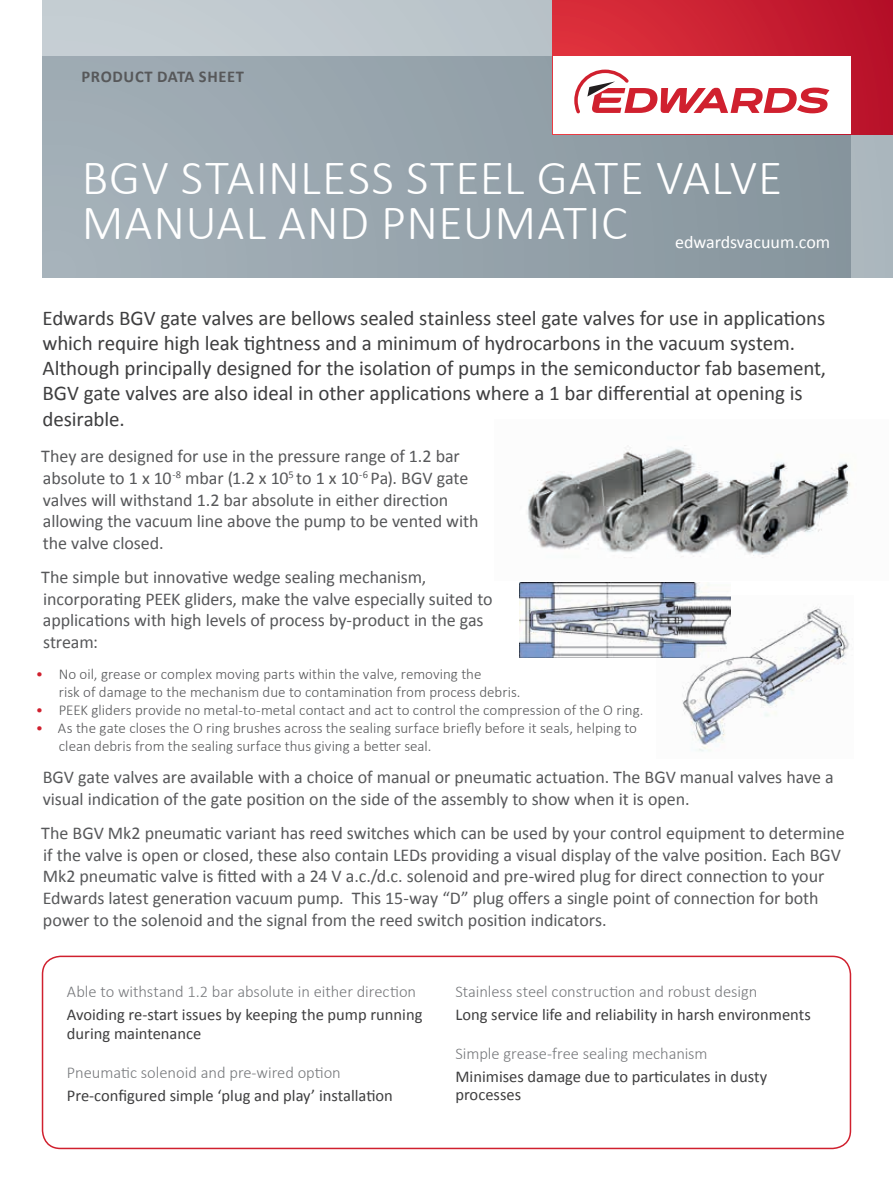
<style>
.page{position:relative;width:893px;height:1191px;background:#fff}
.page>*{position:absolute;margin:0;border:0;box-sizing:border-box;transform-origin:0 0}
.t1{font:300 49.5px/45px "Calibri";letter-spacing:.02em;color:#fff}
.t2{font:21px/25.2px "Calibri";letter-spacing:-.005em;color:#3e3e3f}
.t3{font:18px/21.6px "Calibri";letter-spacing:-.005em;color:#57585a}
.t4{font:18px "Calibri";color:#fff}
.t5{font:16.5px/18.8px "Calibri";color:#3e3e3f}
.t6{font:300 16.5px "Calibri";letter-spacing:-.005em;color:#787a7d}
.t7{font:700 16.5px "Calibri";letter-spacing:.04em;color:#57585a}
.t8{font:300 15px/18px "Calibri";color:#57585a}
.s1{color:#d0202e}
</style>
<div class="page">
<img style="left:682px;top:607px;width:168px;height:145px">
<img style="left:519px;top:583px;width:212px;height:75px">
<img style="left:527px;top:445px;width:324px;height:113px">
<svg style="left:43px;top:0;width:850px;height:278px;background:#bbc4ca"></svg>
<div style="left:43px;top:57px;width:807px;height:221px;background:linear-gradient(to right,#a5b1b9,#87959d)"></div>
<svg style="left:553px;top:0;width:340px;height:134px;background:#c92235"></svg>
<div style="left:553px;top:57px;width:297px;height:77px;background:#fff"></div>
<svg style="left:574px;top:70px;width:255px;height:43px"></svg>
<div style="left:42px;top:955px;width:809px;height:194px;border:2px solid #d0202e;border-radius:18px"></div>
<p class="t7" style="left:82px;top:66px;width:164px">PRODUCT DATA SHEET</p>
<h1 class="t1" style="left:82px;top:155px;width:702px">BGV STAINLESS STEEL GATE VALVE<br>MANUAL AND PNEUMATIC</h1>
<p class="t4" style="left:675px;top:231px;width:157px">edwardsvacuum.com</p>
<p class="t2" style="left:43px;top:305px;width:785px">Edwards BGV gate valves are bellows sealed stainless steel gate valves for use in applications which require high leak tightness and a minimum of hydrocarbons in the vacuum system.<br>Although principally designed for the isolation of pumps in the semiconductor fab basement, BGV gate valves are also ideal in other applications where a 1 bar differential at opening is desirable.</p>
<p class="t3" style="left:41px;top:446px;width:439px">They are designed for use in the pressure range of 1.2 bar absolute to 1 x 10<sup>-8</sup> mbar (1.2 x 10<sup>5</sup> to 1 x 10<sup>-6</sup> Pa). BGV gate valves will withstand 1.2 bar absolute in either direction allowing the vacuum line above the pump to be vented with the valve closed.</p>
<p class="t3" style="left:41px;top:566px;width:453px">The simple but innovative wedge sealing mechanism, incorporating PEEK gliders, make the valve especially suited to applications with high levels of process by-product in the gas stream:</p>
<p class="t8" style="left:59px;top:665px;width:463px;text-indent:-23px"><span class="s1">•</span> No oil, grease or complex moving parts within the valve, removing the<br>risk of damage to the mechanism due to contamination from process debris.</p>
<p class="t8" style="left:36px;top:701px;width:609px"><span class="s1">•</span> PEEK gliders provide no metal-to-metal contact and act to control the compression of the O ring.</p>
<p class="t8" style="left:59px;top:719px;width:580px;text-indent:-23px"><span class="s1">•</span> As the gate closes the O ring brushes across the sealing surface briefly before it seals, helping to clean debris from the sealing surface thus giving a better seal.</p>
<p class="t3" style="left:43px;top:766px;width:792px">BGV gate valves are available with a choice of manual or pneumatic actuation. The BGV manual valves have a visual indication of the gate position on the side of the assembly to show when it is open.</p>
<p class="t3" style="left:41px;top:822px;width:805px">The BGV Mk2 pneumatic variant has reed switches which can be used by your control equipment to determine if the valve is open or closed, these also contain LEDs providing a visual display of the valve position. Each BGV Mk2 pneumatic valve is fitted with a 24 V a.c./d.c. solenoid and pre-wired plug for direct connection to your Edwards latest generation vacuum pump. This 15-way “D” plug offers a single point of connection for both power to the solenoid and the signal from the reed switch position indicators.</p>
<p class="t6" style="left:67px;top:981px;width:351px">Able to withstand 1.2 bar absolute in either direction</p>
<p class="t5" style="left:67px;top:1005px;width:357px">Avoiding re-start issues by keeping the pump running during maintenance</p>
<p class="t6" style="left:67px;top:1062px;width:275px">Pneumatic solenoid and pre-wired option</p>
<p class="t5" style="left:67px;top:1086px;width:327px">Pre-configured simple ‘plug and play’ installation</p>
<p class="t6" style="left:455px;top:981px;width:303px">Stainless steel construction and robust design</p>
<p class="t5" style="left:455px;top:1005px;width:357px">Long service life and reliability in harsh environments</p>
<p class="t6" style="left:455px;top:1043px;width:254px">Simple grease-free sealing mechanism</p>
<p class="t5" style="left:455px;top:1066px;width:313px">Minimises damage due to particulates in dusty processes</p>
</div>
